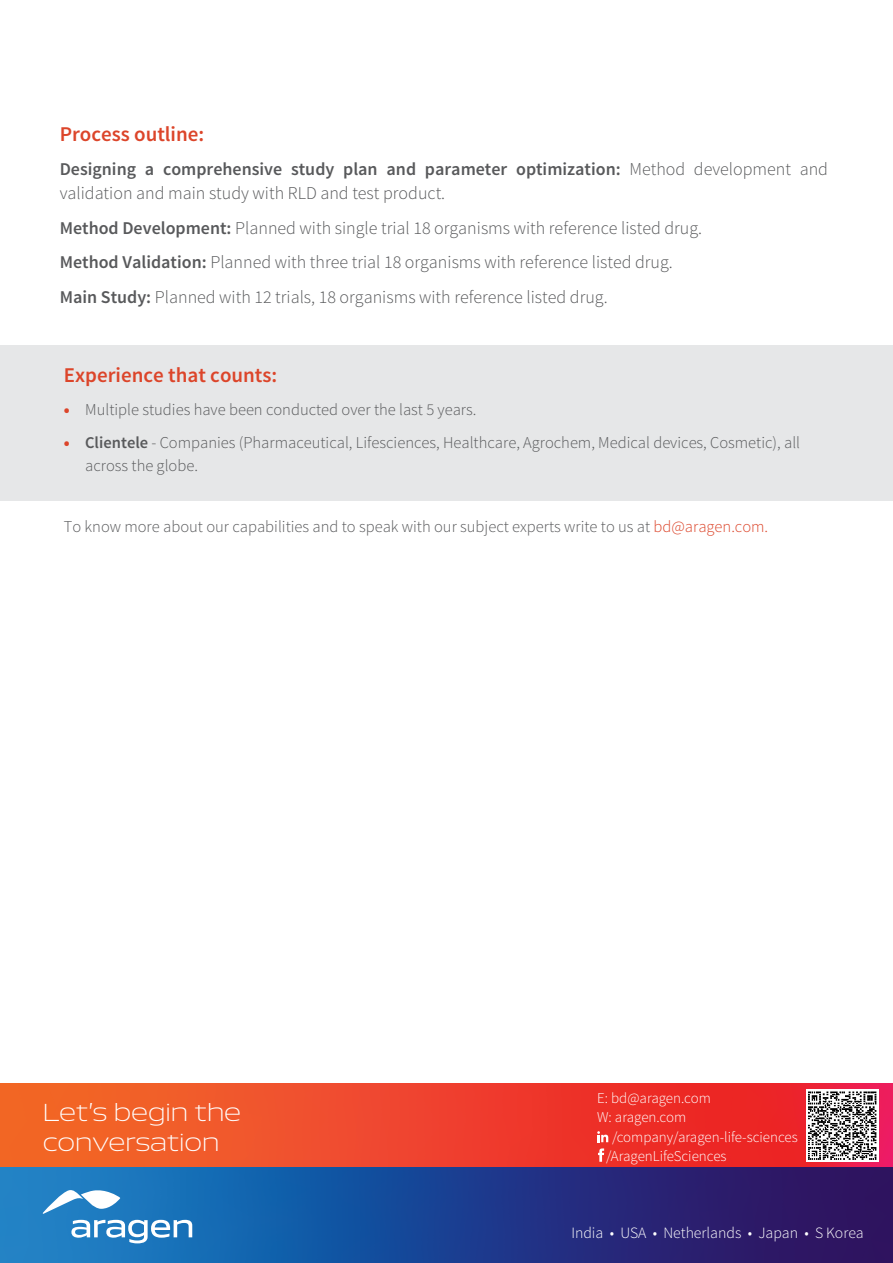
<style>
.page{position:relative;width:893px;height:1263px;background:#fff}
.page>*{position:absolute;margin:0;border:0;box-sizing:border-box;transform-origin:0 0}
.t1{font:300 22.5px/30px "Aero";color:#fff}
.t2{font:600 21px "Source Sans Pro";color:#dc452a}
.t3{font:300 18px/34.5px "Source Sans Pro";color:#58595b}
.t4{font:300 16.5px/22.5px "Source Sans Pro";color:#58595b}
.t5{font:300 15.75px "Source Sans Pro";color:#fff}
.t6{font:300 15px/19.5px "Source Sans Pro";color:#fff}
.s1{font-weight:600}
.s2{font-weight:900;color:#dc452a}
.s3{color:#dc452a}
</style>
<div class="page">
<div style="left:0;top:345px;width:893px;height:155px;background:#e6e7e8"></div>
<svg style="left:0;top:1083px;width:893px;height:85px;background:#ec442c"></svg>
<svg style="left:0;top:1168px;width:893px;height:95px;background:#1f428f"></svg>
<svg style="left:71px;top:1220px;width:121px;height:23px"></svg>
<svg style="left:42px;top:1189px;width:78px;height:25px"></svg>
<svg style="left:597px;top:1131px;width:11px;height:11px"></svg>
<svg style="left:598px;top:1148px;width:6px;height:14px"></svg>
<svg style="left:806px;top:1090px;width:72px;height:72px"></svg>
<svg style="left:808px;top:1091px;width:68px;height:69px"></svg>
<p class="t2" style="left:60px;top:121px;width:146px">Process outline:</p>
<p class="t3" style="left:60px;top:158px;width:770px;line-height:24px"><span class="s1">Designing a comprehensive study plan and parameter optimization:</span> Method development and validation and main study with RLD and test product.</p>
<p class="t3" style="left:60px;top:211px;width:644px"><span class="s1">Method Development:</span> Planned with single trial 18 organisms with reference listed drug.<br><span class="s1">Method Validation:</span> Planned with three trial 18 organisms with reference listed drug.<br><span class="s1">Main Study:</span> Planned with 12 trials, 18 organisms with reference listed drug.</p>
<p class="t2" style="left:64px;top:362px;width:215px">Experience that counts:</p>
<p class="t4" style="left:64px;top:398px;width:414px"><span class="s2">•</span> Multiple studies have been conducted over the last 5 years.</p>
<p class="t4" style="left:85px;top:431px;width:716px;text-indent:-21px"><span class="s2">•</span> <span class="s1">Clientele</span> - Companies (Pharmaceutical, Lifesciences, Healthcare, Agrochem, Medical devices, Cosmetic), all across the globe.</p>
<p class="t4" style="left:64px;top:515px;width:706px">To know more about our capabilities and to speak with our subject experts write to us at <span class="s3">bd@aragen.com.</span></p>
<p class="t1" style="left:43px;top:1098px;width:200px">Let’s begin the conversation</p>
<p class="t6" style="left:597px;top:1088px;width:115px">E: bd@aragen.com<br>W: aragen.com</p>
<p class="t6" style="left:606px;top:1127px;width:193px;text-indent:6px">/company/aragen-life-sciences /AragenLifeSciences</p>
<p class="t5" style="left:571px;top:1223px;width:294px">India • USA • Netherlands • Japan • S Korea</p>
</div>
